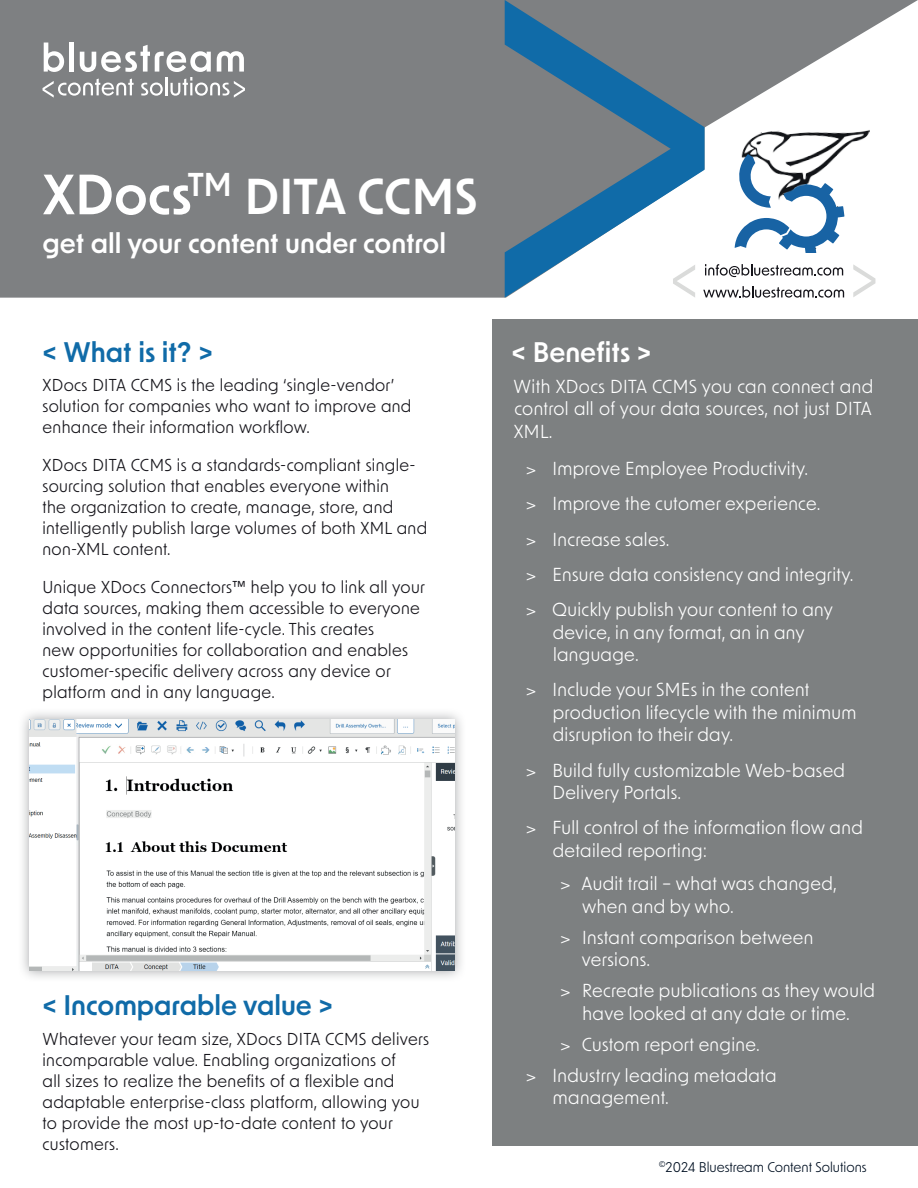
<style>
.page{position:relative;width:918px;height:1188px;background:#fff}
.page>*{position:absolute;margin:0;border:0;box-sizing:border-box;transform-origin:0 0}
.t1{font:600 48px "New Order";color:#fff}
.t2{font:600 27px "New Order";color:#fff}
.t3{font:600 27px "New Order";color:#106ba8}
.t4{font:18px/22.5px "New Order";letter-spacing:.02em;color:#fff}
.t5{font:16.5px/21px "New Order";letter-spacing:.02em;color:#15141a}
.t6{font:13.5px "New Order";color:#001022}
.s1{font-size:54px}
.s2{font-family:"Sofia Pro";font-weight:300;font-size:16.5px}
</style>
<div class="page">
<svg style="left:0;top:0;width:918px;height:298px;fill:#7e8082"></svg>
<svg style="left:505px;top:0;width:200px;height:298px;fill:#7e8082"></svg>
<div style="left:18px;top:708px;width:448px;height:274px;background:#8a8c8f;opacity:.75"></div>
<img style="left:30px;top:720px;width:425px;height:251px">
<div style="left:493px;top:319px;width:425px;height:826px;background:#7d8081"></div>
<svg style="left:43px;top:43px;width:202px;height:55px"></svg>
<svg style="left:705px;top:264px;width:138px;height:13px"></svg>
<svg style="left:703px;top:286px;width:141px;height:12px"></svg>
<svg style="left:853px;top:264px;width:22px;height:33px"></svg>
<svg style="left:673px;top:265px;width:22px;height:33px"></svg>
<img style="left:721px;top:123px;width:154px;height:86px">
<svg style="left:735px;top:154px;width:109px;height:99px"></svg>
<h1 class="t1" style="left:43px;top:166px;width:437px"><span class="s1">XDocs</span><sup>TM</sup> DITA CCMS</h1>
<h2 class="t2" style="left:43px;top:225px;width:405px">get all your content under control</h2>
<h2 class="t3" style="left:43px;top:334px;width:172px">&lt; What is it? &gt;</h2>
<p class="t5" style="left:43px;top:374px;width:370px">XDocs DITA CCMS is the leading ‘single-vendor’ solution for companies who want to improve and enhance their information workflow.</p>
<p class="t5" style="left:43px;top:454px;width:386px">XDocs DITA CCMS is a standards-compliant single&shy;sourcing solution that enables everyone within<br>the organization to create, manage, store, and intelligently publish large volumes of both XML and non-XML content.</p>
<p class="t5" style="left:43px;top:576px;width:384px">Unique XDocs Connectors™ help you to link all your data sources, making them accessible to everyone involved in the content life-cycle. This creates<br>new opportunities for collaboration and enables customer-specific delivery across any device or platform and in any language.</p>
<h2 class="t3" style="left:43px;top:988px;width:292px">&lt; Incomparable value &gt;</h2>
<p class="t5" style="left:43px;top:1028px;width:388px">Whatever your team size, XDocs DITA CCMS delivers incomparable value. Enabling organizations of<br>all sizes to realize the benefits of a flexible and adaptable enterprise-class platform, allowing you to provide the most up-to-date content to your customers.</p>
<h2 class="t2" style="left:512px;top:334px;width:141px">&lt; Benefits &gt;</h2>
<p class="t4" style="left:514px;top:374px;width:361px;text-align:justify">With XDocs DITA CCMS you can connect and control all of your data sources, not just DITA XML.</p>
<p class="t4" style="left:526px;top:450px;width:329px;line-height:35.2px"><span class="s2">&gt;</span> Improve Employee Productivity.<br><span class="s2">&gt;</span> Improve the cutomer experience.<br><span class="s2">&gt;</span> Increase sales.<br><span class="s2">&gt;</span> Ensure data consistency and integrity. <span class="s2">&gt;</span> Quickly publish your content to any</p>
<p class="t4" style="left:553px;top:620px;width:253px">device, in any format, an in any language.</p>
<p class="t4" style="left:553px;top:678px;width:305px;text-indent:-27px"><span class="s2">&gt;</span> Include your SMEs in the content production lifecycle with the minimum disruption to their day.</p>
<p class="t4" style="left:552px;top:758px;width:294px;text-indent:-26px"><span class="s2">&gt;</span> Build fully customizable Web-based<br>Delivery Portals.</p>
<p class="t4" style="left:553px;top:816px;width:312px;text-indent:-27px"><span class="s2">&gt;</span> Full control of the information flow and detailed reporting:</p>
<p class="t4" style="left:582px;top:871px;width:257px;text-indent:-22px"><span class="s2">&gt;</span> Audit trail – what was changed, when and by who.</p>
<p class="t4" style="left:582px;top:925px;width:233px;text-indent:-22px"><span class="s2">&gt;</span> Instant comparison between versions.</p>
<p class="t4" style="left:560px;top:978px;width:316px;text-align:center"><span class="s2">&gt;</span> Recreate publications as they would have looked at any date or time.</p>
<p class="t4" style="left:526px;top:1028px;width:252px;line-height:31px;text-indent:34px"><span class="s2">&gt;</span> Custom report engine.<br><span class="s2">&gt;</span> Industrry leading metadata</p>
<p class="t4" style="left:553px;top:1085px;width:118px">management.</p>
<p class="t6" style="left:659px;top:1158px;width:210px"><sup>©</sup>2024 Bluestream Content Solutions</p>
</div>
